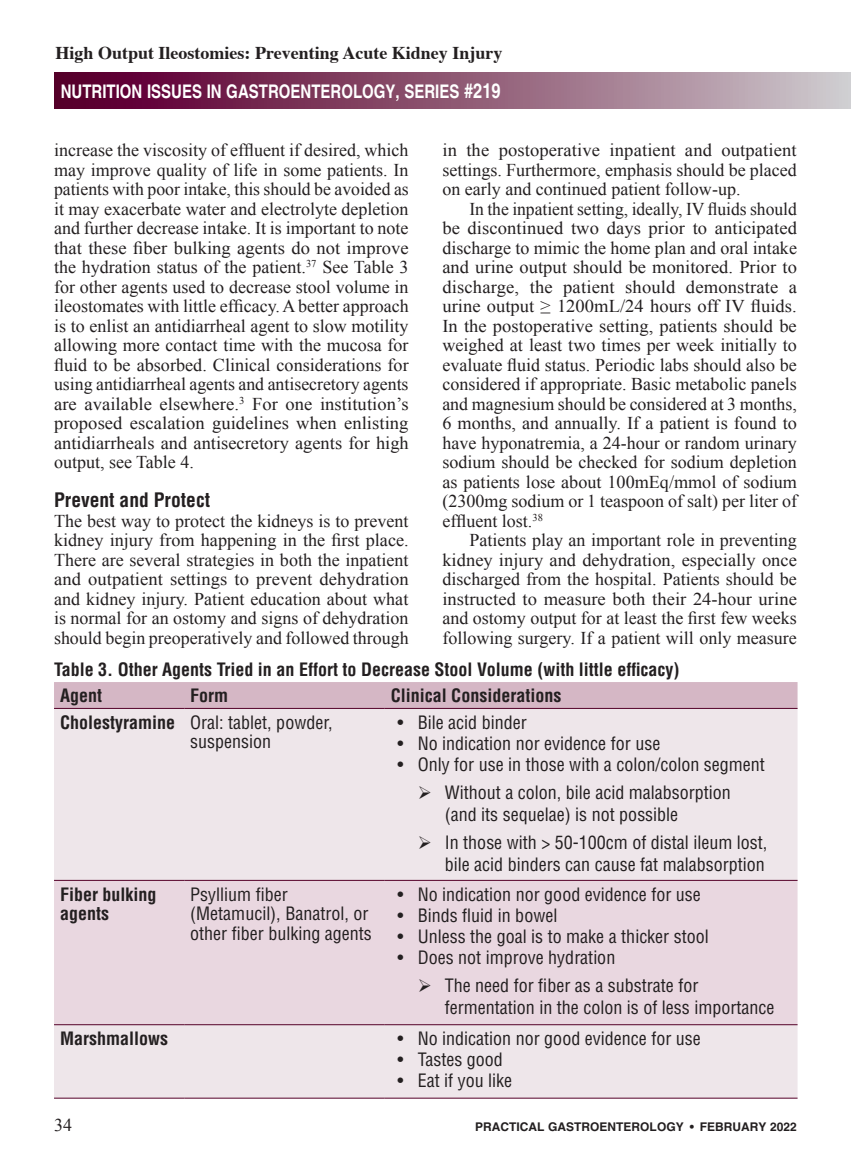
<style>
.page{position:relative;width:851px;height:1161px;background:#fff}
.page>*{position:absolute;margin:0;border:0;box-sizing:border-box;transform-origin:0 0}
.A_Subhead_first_line{font:700 condensed 19.5px "Helvetica";color:#231f20}
.t1{font:700 18.75px "Helvetica";color:#fff;scale:.8 1}
.A_Body_Copy{font:18px/19.5px "Times New Roman";color:#231f20;text-align:justify}
.A_Table_type{font:condensed 18px/19.5px "Helvetica";color:#231f20}
.A_Body_Copy-1st_P{font:18px/19.5px "Times New Roman";color:#231f20;text-align:justify}
.A_table_header{font:700 condensed 18px/19.5px "Helvetica";color:#231f20}
.t2{font:700 18px "Times";color:#231f20}
.t3{font:700 12px "Helvetica";color:#231f20}
.s1{font-size:20.7px}
</style>
<div class="page">
<div style="left:54px;top:73px;width:796px;height:36px;background:linear-gradient(to right,#540023,#ccc6c9)"></div>
<div style="left:54px;top:682px;width:743px;height:26px;background:#d5b7c5"></div>
<div style="left:54px;top:709px;width:743px;height:389px;background:#eee6ea"></div>
<div style="left:54px;top:881px;width:743px;height:143px;background:#e9d7e0"></div>
<hr style="left:54px;top:708px;width:130px;height:1px;background:#540028">
<hr style="left:184px;top:708px;width:201px;height:1px;background:#540028">
<hr style="left:385px;top:708px;width:412px;height:1px;background:#540028">
<hr style="left:54px;top:1098px;width:130px;height:1px;background:#540028">
<hr style="left:184px;top:1098px;width:201px;height:1px;background:#540028">
<hr style="left:385px;top:1098px;width:412px;height:1px;background:#540028">
<hr style="left:54px;top:880px;width:130px;height:1px;background:#540028">
<hr style="left:184px;top:880px;width:201px;height:1px;background:#540028">
<hr style="left:385px;top:880px;width:412px;height:1px;background:#540028">
<hr style="left:54px;top:1024px;width:130px;height:1px;background:#540028">
<hr style="left:184px;top:1024px;width:201px;height:1px;background:#540028">
<hr style="left:385px;top:1024px;width:412px;height:1px;background:#540028">
<p class="t2" style="left:56px;top:35px;width:448px">High Output Ileostomies: Preventing Acute Kidney Injury</p>
<p class="t1" style="left:61px;top:79px;width:551px">NUTRITION ISSUES IN GASTROENTEROLOGY, SERIES <span class="s1">#219</span></p>
<p class="A_Body_Copy" style="left:54px;top:140px;width:356px">increase the viscosity of effluent if desired, which may improve quality of life in some patients. In patients with poor intake, this should be avoided as it may exacerbate water and electrolyte depletion and further decrease intake. It is important to note that these fiber bulking agents do not improve the hydration status of the patient.<sup>37</sup> See Table 3 for other agents used to decrease stool volume in ileostomates with little efficacy. A better approach is to enlist an antidiarrheal agent to slow motility allowing more contact time with the mucosa for fluid to be absorbed. Clinical considerations for using antidiarrheal agents and antisecretory agents are available elsewhere.<sup>3</sup> For one institution’s proposed escalation guidelines when enlisting antidiarrheals and antisecretory agents for high output, see Table 4.</p>
<p class="A_Subhead_first_line" style="left:54px;top:488px;width:157px">Prevent and Protect</p>
<p class="A_Body_Copy-1st_P" style="left:54px;top:510px;width:356px">The best way to protect the kidneys is to prevent kidney injury from happening in the first place.<br>There are several strategies in both the inpatient and outpatient settings to prevent dehydration and kidney injury. Patient education about what is normal for an ostomy and signs of dehydration should begin preoperatively and followed through</p>
<p class="A_Body_Copy-1st_P" style="left:442px;top:140px;width:356px">in the postoperative inpatient and outpatient settings. Furthermore, emphasis should be placed on early and continued patient follow-up.</p>
<p class="A_Body_Copy" style="left:442px;top:198px;width:356px;text-indent:27px">In the inpatient setting, ideally, IV fluids should be discontinued two days prior to anticipated discharge to mimic the home plan and oral intake and urine output should be monitored. Prior to discharge, the patient should demonstrate a urine output ≥ 1200mL/24 hours off IV fluids.<br>In the postoperative setting, patients should be weighed at least two times per week initially to evaluate fluid status. Periodic labs should also be considered if appropriate. Basic metabolic panels and magnesium should be considered at 3 months, 6 months, and annually. If a patient is found to have hyponatremia, a 24-hour or random urinary sodium should be checked for sodium depletion as patients lose about 100mEq/mmol of sodium (2300mg sodium or 1 teaspoon of salt) per liter of effluent lost.<sup>38</sup></p>
<p class="A_Body_Copy" style="left:442px;top:530px;width:356px;text-indent:27px">Patients play an important role in preventing kidney injury and dehydration, especially once discharged from the hospital. Patients should be instructed to measure both their 24-hour urine and ostomy output for at least the first few weeks following surgery. If a patient will only measure</p>
<p class="A_table_header" style="left:54px;top:660px;width:627px">Table 3. Other Agents Tried in an Effort to Decrease Stool Volume (with little efficacy)</p>
<p class="A_table_header" style="left:60px;top:686px;width:44px">Agent</p>
<p class="A_table_header" style="left:190px;top:686px;width:39px">Form</p>
<p class="A_table_header" style="left:391px;top:686px;width:172px">Clinical Considerations</p>
<p class="A_table_header" style="left:60px;top:712px;width:117px">Cholestyramine</p>
<p class="A_Table_type" style="left:190px;top:712px;width:144px">Oral: tablet, powder, suspension</p>
<p class="A_Table_type" style="left:397px;top:712px;width:131px">• Bile acid binder</p>
<p class="A_Table_type" style="left:397px;top:733px;width:264px">• No indication nor evidence for use</p>
<p class="A_Table_type" style="left:397px;top:754px;width:369px">• Only for use in those with a colon/colon segment</p>
<p class="A_Table_type" style="left:445px;top:782px;width:287px;line-height:21.6px;text-indent:-27px">➢ Without a colon, bile acid malabsorption (and its sequelae) is not possible</p>
<p class="A_Table_type" style="left:418px;top:832px;width:351px;line-height:21.6px;text-align:right">➢ In those with &gt; 50-100cm of distal ileum lost, bile acid binders can cause fat malabsorption</p>
<p class="A_table_header" style="left:60px;top:884px;width:98px">Fiber bulking agents</p>
<p class="A_Table_type" style="left:190px;top:884px;width:183px">Psyllium fiber (Metamucil), Banatrol, or other fiber bulking agents</p>
<p class="A_Table_type" style="left:397px;top:884px;width:305px">• No indication nor good evidence for use</p>
<p class="A_Table_type" style="left:397px;top:905px;width:161px">• Binds fluid in bowel</p>
<p class="A_Table_type" style="left:397px;top:926px;width:313px">• Unless the goal is to make a thicker stool</p>
<p class="A_Table_type" style="left:397px;top:947px;width:219px">• Does not improve hydration</p>
<p class="A_Table_type" style="left:445px;top:975px;width:331px;line-height:21.6px;text-indent:-27px">➢ The need for fiber as a substrate for fermentation in the colon is of less importance</p>
<p class="A_table_header" style="left:60px;top:1029px;width:109px">Marshmallows</p>
<p class="A_Table_type" style="left:397px;top:1029px;width:305px">• No indication nor good evidence for use</p>
<p class="A_Table_type" style="left:397px;top:1050px;width:107px">• Tastes good</p>
<p class="A_Table_type" style="left:397px;top:1071px;width:116px">• Eat if you like</p>
<p class="A_Body_Copy" style="left:54px;top:1115px;width:19px">34</p>
<p class="t3" style="left:475px;top:1119px;width:323px">PRACTICAL GASTROENTEROLOGY • FEBRUARY 2022</p>
</div>
